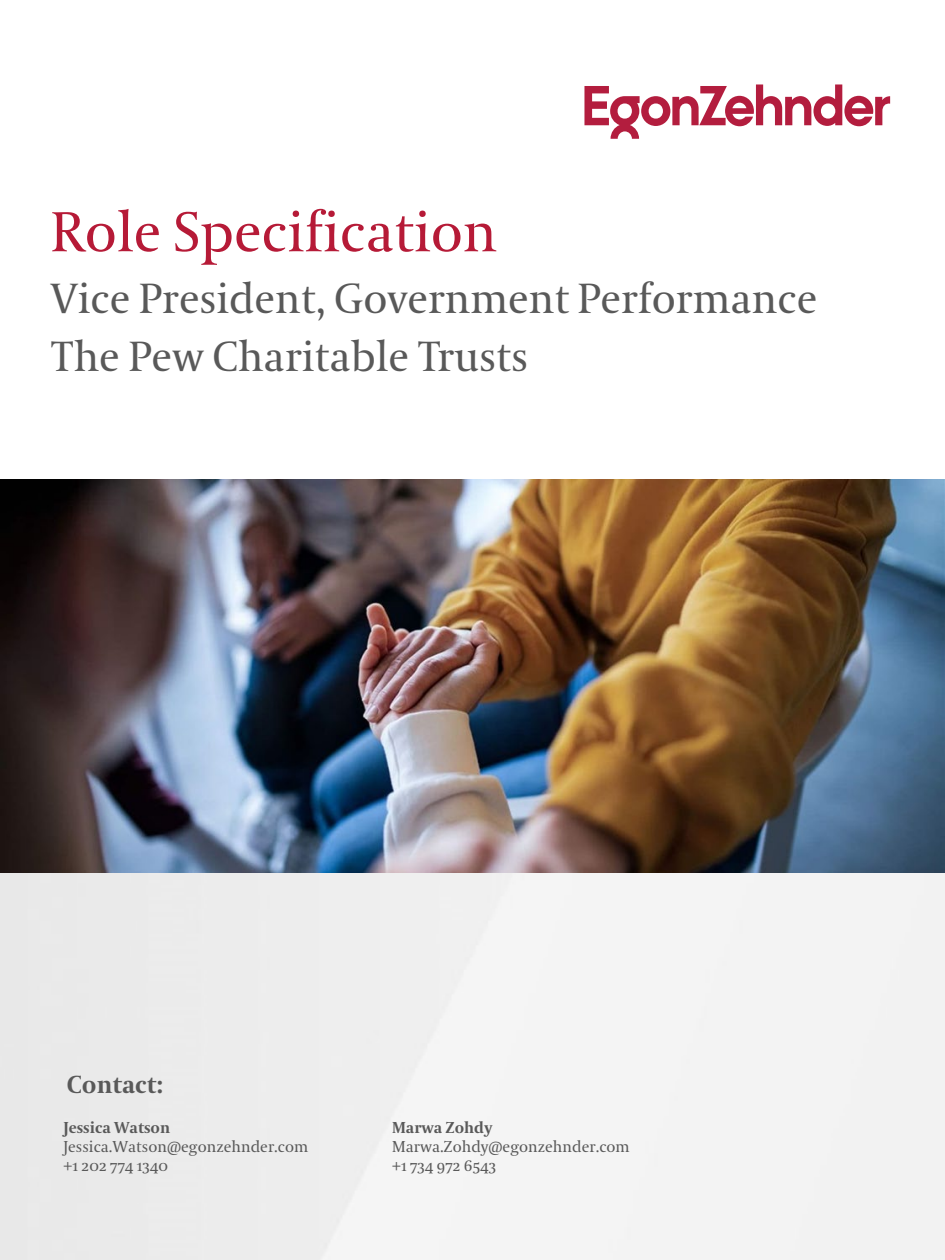
<style>
.page{position:relative;width:945px;height:1260px;background:#fff}
.page>*{position:absolute;margin:0;border:0;box-sizing:border-box;transform-origin:0 0}
.t1{font:56px "Coranto 2";color:#b61a37}
.t2{font:42px "Coranto 2";color:#595959}
.t3{font:700 24.5px "Coranto 2";color:#595959}
.t4{font:15.75px "Coranto 2";letter-spacing:.005em;color:#595959}
.t5{font:700 15.75px "Coranto 2";color:#595959}
</style>
<div class="page">
<svg style="left:584px;top:84px;width:306px;height:55px"></svg>
<img style="left:0;top:479px;width:945px;height:394px">
<p class="t1" style="left:51px;top:198px;width:448px">Role Specification</p>
<p class="t2" style="left:51px;top:273px;width:768px">Vice President, Government Performance</p>
<p class="t2" style="left:51px;top:331px;width:479px">The Pew Charitable Trusts</p>
<p class="t3" style="left:67px;top:1069px;width:98px">Contact:</p>
<p class="t5" style="left:64px;top:1118px;width:108px">Jessica Watson</p>
<p class="t4" style="left:64px;top:1137px;width:246px">Jessica.Watson@egonzehnder.com</p>
<p class="t4" style="left:64px;top:1156px;width:106px">+1 202 774 1340</p>
<p class="t5" style="left:392px;top:1118px;width:102px">Marwa Zohdy</p>
<p class="t4" style="left:392px;top:1137px;width:239px">Marwa.Zohdy@egonzehnder.com</p>
<p class="t4" style="left:392px;top:1156px;width:106px">+1 734 972 6543</p>
</div>
